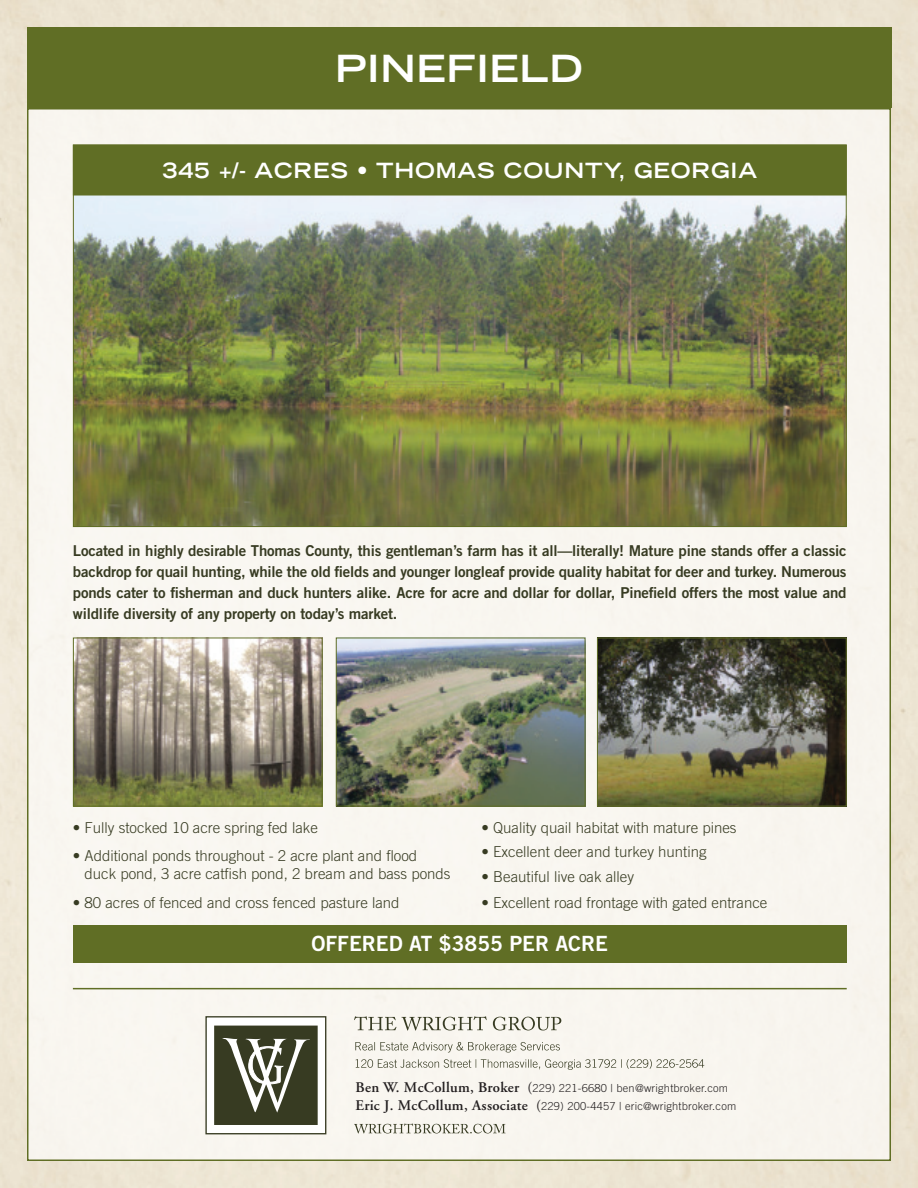
<style>
.page{position:relative;width:918px;height:1188px;background:#fff}
.page>*{position:absolute;margin:0;border:0;box-sizing:border-box;transform-origin:0 0}
.t1{font:700 expanded 37.5px "Trade Gothic LH";letter-spacing:.02em;color:#fff}
.t2{font:700 expanded 21px "Trade Gothic LH";letter-spacing:.04em;color:#fff}
.t3{font:21px "Trade Gothic Bold Two";color:#fff}
.t4{font:15px/21px "Trade Gothic Bold Two";letter-spacing:-.01em;color:#373b22;text-align:justify}
.t5{font:300 15px/18px "Trade Gothic";color:#373b22}
.t6{font:300 11.1px/18px "Trade Gothic";letter-spacing:.02em;color:#231f20}
.s1{font-family:"Adobe Garamond";font-weight:600;font-size:14.7px}
.s2{font-family:"Adobe Garamond";font-weight:400;font-size:14.7px}
</style>
<div class="page">
<img style="left:0;top:1px;width:918px;height:1186px">
<div style="left:28px;top:108px;width:862px;height:1053px;background:#f8f6f0"></div>
<div style="left:27px;top:27px;width:864px;height:81px;background:#606e25"></div>
<img style="left:75px;top:195px;width:770px;height:330px">
<div style="left:73px;top:145px;width:773px;height:50px;background:#606e25"></div>
<img style="left:75px;top:639px;width:246px;height:166px">
<div style="left:73px;top:637px;width:250px;height:170px;border:1px solid #606e25"></div>
<img style="left:338px;top:639px;width:246px;height:166px">
<div style="left:336px;top:637px;width:250px;height:170px;border:1px solid #606e25"></div>
<img style="left:599px;top:639px;width:246px;height:166px">
<div style="left:597px;top:637px;width:250px;height:170px;border:1px solid #606e25"></div>
<hr style="left:73px;top:988px;width:774px;height:1px;background:#606e25">
<svg style="left:205px;top:1016px;width:122px;height:119px"></svg>
<svg style="left:354px;top:1123px;width:152px;height:11px"></svg>
<svg style="left:356px;top:1059px;width:348px;height:11px"></svg>
<svg style="left:355px;top:1042px;width:205px;height:10px"></svg>
<svg style="left:354px;top:1016px;width:207px;height:15px"></svg>
<div style="left:73px;top:925px;width:774px;height:37px;background:#606e25"></div>
<h1 class="t1" style="left:335px;top:54px;width:249px">PINEFIELD</h1>
<h2 class="t2" style="left:163px;top:163px;width:596px">345 +/- ACRES • THOMAS COUNTY, GEORGIA</h2>
<p class="t4" style="left:73px;top:541px;width:775px">Located in highly desirable Thomas County, this gentleman’s farm has it all—literally! Mature pine stands offer a classic backdrop for quail hunting, while the old fields and younger longleaf provide quality habitat for deer and turkey. Numerous ponds cater to fisherman and duck hunters alike. Acre for acre and dollar for dollar, Pinefield offers the most value and wildlife diversity of any property on today’s market.</p>
<p class="t5" style="left:73px;top:820px;width:247px">• Fully stocked 10 acre spring fed lake</p>
<p class="t5" style="left:85px;top:848px;width:367px;text-indent:-12px">• Additional ponds throughout - 2 acre plant and flood duck pond, 3 acre catfish pond, 2 bream and bass ponds</p>
<p class="t5" style="left:73px;top:895px;width:328px">• 80 acres of fenced and cross fenced pasture land</p>
<p class="t5" style="left:482px;top:820px;width:257px">• Quality quail habitat with mature pines</p>
<p class="t5" style="left:482px;top:844px;width:227px">• Excellent deer and turkey hunting</p>
<p class="t5" style="left:482px;top:869px;width:154px">• Beautiful live oak alley</p>
<p class="t5" style="left:482px;top:895px;width:287px">• Excellent road frontage with gated entrance</p>
<h2 class="t3" style="left:312px;top:935px;width:298px">OFFERED AT $3855 PER ACRE</h2>
<p class="t6" style="left:356px;top:1080px;width:382px"><span class="s1">Ben W. McCollum, Broker</span> <span class="s2">(</span>229) 221-6680 | ben@wrightbroker.com<br><span class="s1">Eric J. McCollum, Associate</span> <span class="s2">(</span>229) 200-4457 | eric@wrightbroker.com</p>
</div>
